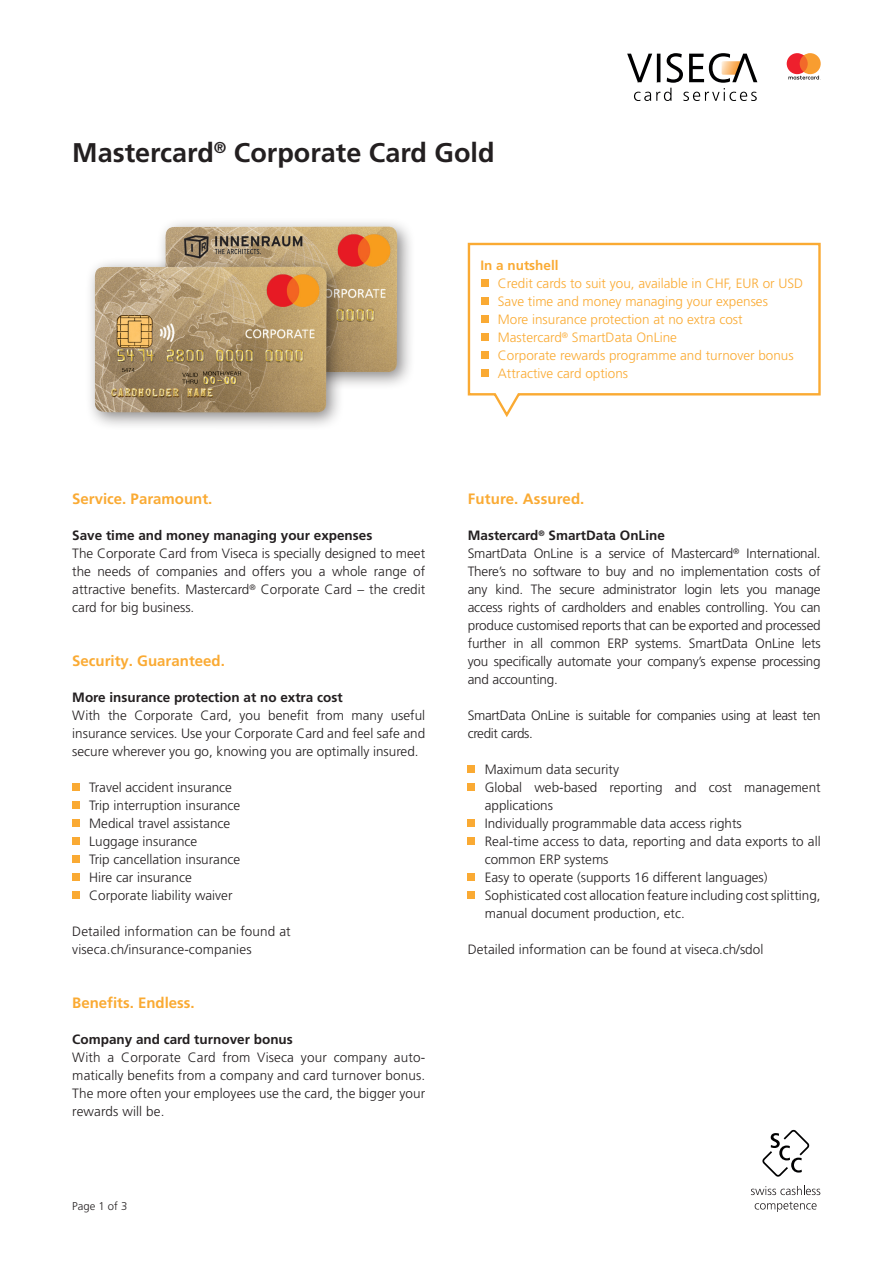
<style>
.page{position:relative;width:893px;height:1263px;background:#fff}
.page>*{position:absolute;margin:0;border:0;box-sizing:border-box;transform-origin:0 0}
.t1{font:700 27px "Frutiger LT Pro";color:#231f20}
.t2{font:700 15px "Frutiger LT Pro";color:#faaa33}
.t3{font:300 13.5px/18px "Frutiger LT Pro";color:#231f20}
.t4{font:300 13.5px/18px "Frutiger LT Pro";color:#faaa33}
.t5{font:700 13.5px "Frutiger LT Pro";color:#231f20}
.t6{font:300 13.5px/18px "Frutiger LT Pro";letter-spacing:-.025em;color:#231f20}
.t7{font:700 13.5px "Frutiger LT Pro";color:#faaa33}
.t8{font:300 11.25px "Frutiger LT Pro";color:#231f20}
.s1{font-weight:700}
</style>
<div class="page">
<svg style="left:627px;top:53px;width:130px;height:48px"></svg>
<svg style="left:787px;top:53px;width:34px;height:27px"></svg>
<svg style="left:467px;top:242px;width:354px;height:175px"></svg>
<div style="left:72px;top:784px;width:7px;height:7px;background:#faaa33"></div>
<div style="left:72px;top:802px;width:7px;height:7px;background:#faaa33"></div>
<div style="left:72px;top:820px;width:7px;height:7px;background:#faaa33"></div>
<div style="left:72px;top:838px;width:7px;height:7px;background:#faaa33"></div>
<div style="left:72px;top:856px;width:7px;height:7px;background:#faaa33"></div>
<div style="left:72px;top:874px;width:7px;height:7px;background:#faaa33"></div>
<div style="left:72px;top:892px;width:7px;height:7px;background:#faaa33"></div>
<div style="left:481px;top:280px;width:7px;height:7px;background:#faaa33"></div>
<div style="left:481px;top:298px;width:7px;height:7px;background:#faaa33"></div>
<div style="left:481px;top:316px;width:7px;height:7px;background:#faaa33"></div>
<div style="left:481px;top:334px;width:7px;height:7px;background:#faaa33"></div>
<div style="left:481px;top:352px;width:7px;height:7px;background:#faaa33"></div>
<div style="left:481px;top:370px;width:7px;height:7px;background:#faaa33"></div>
<div style="left:468px;top:766px;width:7px;height:7px;background:#faaa33"></div>
<div style="left:468px;top:784px;width:7px;height:7px;background:#faaa33"></div>
<div style="left:468px;top:820px;width:7px;height:7px;background:#faaa33"></div>
<div style="left:468px;top:838px;width:7px;height:7px;background:#faaa33"></div>
<div style="left:468px;top:874px;width:7px;height:7px;background:#faaa33"></div>
<div style="left:468px;top:892px;width:7px;height:7px;background:#faaa33"></div>
<svg style="left:762px;top:1130px;width:48px;height:47px"></svg>
<svg style="left:751px;top:1186px;width:69px;height:9px"></svg>
<svg style="left:755px;top:1201px;width:62px;height:11px"></svg>
<div style="left:156px;top:217px;width:259px;height:173px;background:#231f20;opacity:.53"></div>
<img style="left:165px;top:226px;width:232px;height:146px">
<div style="left:85px;top:257px;width:260px;height:173px;background:#231f20;opacity:.53"></div>
<img style="left:95px;top:267px;width:232px;height:145px">
<h1 class="t1" style="left:72px;top:136px;width:424px">Mastercard<sup>®</sup> Corporate Card Gold</h1>
<p class="t7" style="left:480px;top:257px;width:80px">In a nutshell</p>
<p class="t4" style="left:498px;top:274px;width:307px">Credit cards to suit you, available in CHF, EUR or USD Save time and money managing your expenses<br>More insurance protection at no extra cost Mastercard<sup>®</sup> SmartData OnLine<br>Corporate rewards programme and turnover bonus Attractive card options</p>
<p class="t2" style="left:72px;top:490px;width:142px">Service. Paramount.</p>
<p class="t5" style="left:72px;top:527px;width:302px">Save time and money managing your expenses</p>
<p class="t3" style="left:72px;top:544px;width:354px;text-align:justify">The Corporate Card from Viseca is specially designed to meet the needs of companies and offers you a whole range of attractive benefits. Mastercard<sup>®</sup> Corporate Card – the credit card for big business.</p>
<p class="t2" style="left:72px;top:652px;width:154px">Security. Guaranteed.</p>
<p class="t5" style="left:72px;top:689px;width:272px">More insurance protection at no extra cost</p>
<p class="t3" style="left:72px;top:706px;width:354px;text-align:justify">With the Corporate Card, you benefit from many useful insurance services. Use your Corporate Card and feel safe and secure wherever you go, knowing you are optimally insured.</p>
<p class="t3" style="left:89px;top:778px;width:153px">Travel accident insurance<br>Trip interruption insurance<br>Medical travel assistance<br>Luggage insurance<br>Trip cancellation insurance<br>Hire car insurance<br>Corporate liability waiver</p>
<p class="t3" style="left:72px;top:922px;width:220px">Detailed information can be found at viseca.ch/insurance-companies</p>
<p class="t2" style="left:72px;top:994px;width:124px">Benefits. Endless.</p>
<p class="t5" style="left:72px;top:1031px;width:222px">Company and card turnover bonus</p>
<p class="t3" style="left:72px;top:1048px;width:354px;text-align:justify">With a Corporate Card from Viseca your company auto&shy;matically benefits from a company and card turnover bonus.<br>The more often your employees use the card, the bigger your rewards will be.</p>
<p class="t8" style="left:72px;top:1199px;width:57px">Page 1 of 3</p>
<p class="t2" style="left:468px;top:490px;width:118px">Future. Assured.</p>
<p class="t3" style="left:468px;top:526px;width:354px"><span class="s1">Mastercard</span><sup>®</sup> <span class="s1">SmartData OnLine<br></span>SmartData OnLine is a service of Mastercard<sup>®</sup> International.<br>There’s no software to buy and no implementation costs of any kind. The secure administrator login lets you manage access rights of cardholders and enables controlling. You can produce customised reports that can be exported and processed further in all common ERP systems. SmartData OnLine lets you specifically automate your company’s expense processing and accounting.</p>
<p class="t6" style="left:468px;top:706px;width:354px">SmartData OnLine is suitable for companies using at least ten credit cards.</p>
<p class="t3" style="left:485px;top:760px;width:337px">Maximum data security<br>Global web-based reporting and cost management applications<br>Individually programmable data access rights<br>Real-time access to data, reporting and data exports to all common ERP systems<br>Easy to operate (supports 16 different languages)<br>Sophisticated cost allocation feature including cost splitting, manual document production, etc.</p>
<p class="t3" style="left:468px;top:940px;width:297px">Detailed information can be found at viseca.ch/sdol</p>
</div>
